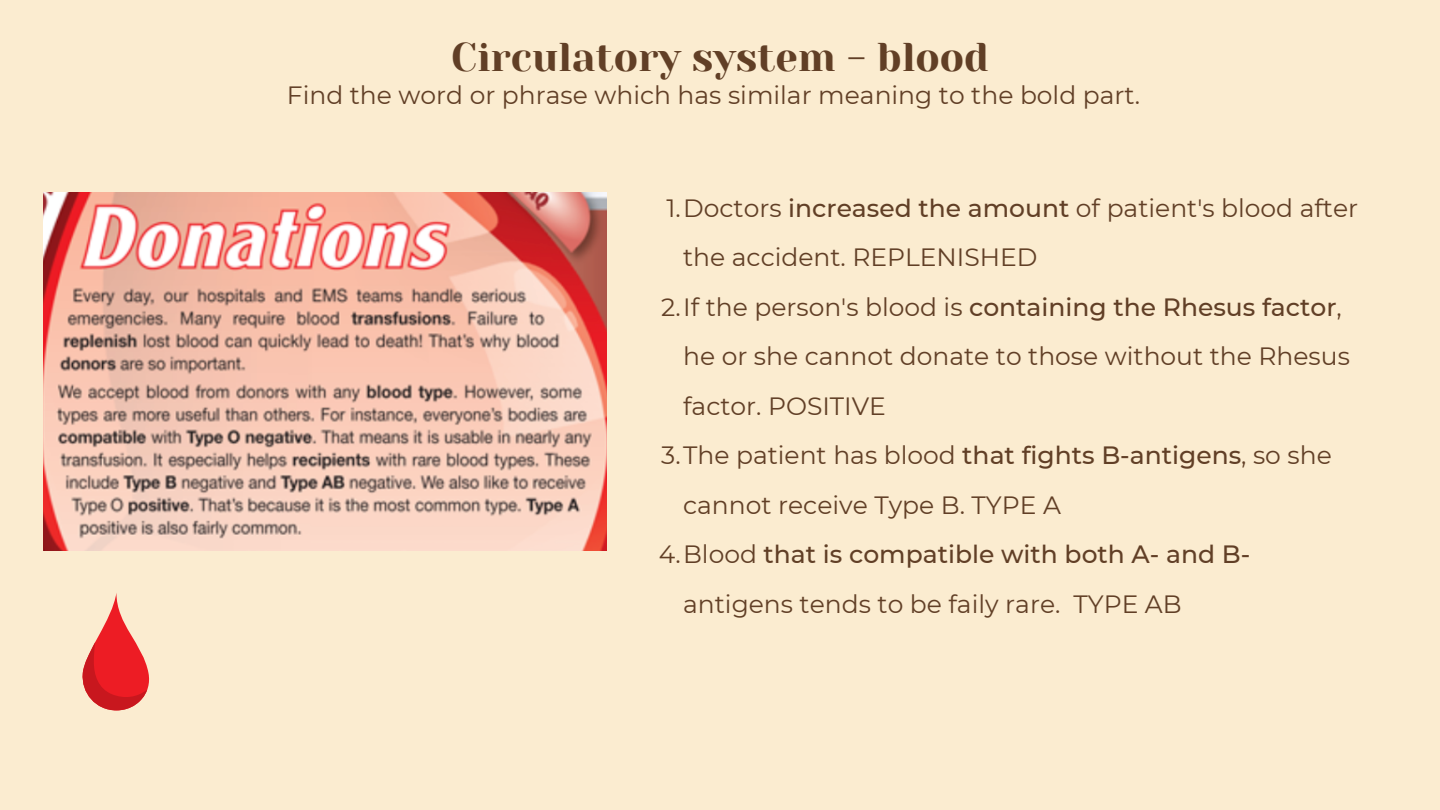
<style>
.page{position:relative;width:1440px;height:810px;background:#fbecd0}
.page>*{position:absolute;margin:0;border:0;box-sizing:border-box;transform-origin:0 0}
.t1{font:40px "Yeseva One";color:#613f26}
.t2{font:25px "Montserrat";color:#613f26}
.t3{font:500 25px "Montserrat";color:#613f26}
.s1{font-weight:500}
.s2{font-weight:400}
</style>
<div class="page">
<img style="left:44px;top:193px;width:563px;height:358px">
<svg style="left:82px;top:593px;width:68px;height:117px"></svg>
<h1 class="t1" style="left:451px;top:34px;width:539px">Circulatory system - blood</h1>
<p class="t2" style="left:287px;top:80px;width:855px">Find the word or phrase which has similar meaning to the bold part.</p>
<p class="t2" style="left:666px;top:192px;width:693px">1.Doctors <span class="s1">increased the amount</span> of patient's blood after</p>
<p class="t2" style="left:683px;top:242px;width:356px">the accident. REPLENISHED</p>
<p class="t3" style="left:661px;top:291px;width:682px"><span class="s2">2.If the person's blood is</span> containing the Rhesus factor<span class="s2">,</span></p>
<p class="t2" style="left:683px;top:341px;width:668px">he or she cannot donate to those without the Rhesus</p>
<p class="t2" style="left:683px;top:390px;width:204px">factor. POSITIVE</p>
<p class="t2" style="left:661px;top:440px;width:672px">3.The patient has blood <span class="s1">that fights B-antigens</span>, so she</p>
<p class="t2" style="left:683px;top:489px;width:379px">cannot receive Type B. TYPE A</p>
<p class="t3" style="left:659px;top:539px;width:593px"><span class="s2">4.Blood</span> that is compatible with both A- and B-</p>
<p class="t2" style="left:683px;top:588px;width:500px">antigens tends to be faily rare. TYPE AB</p>
</div>
